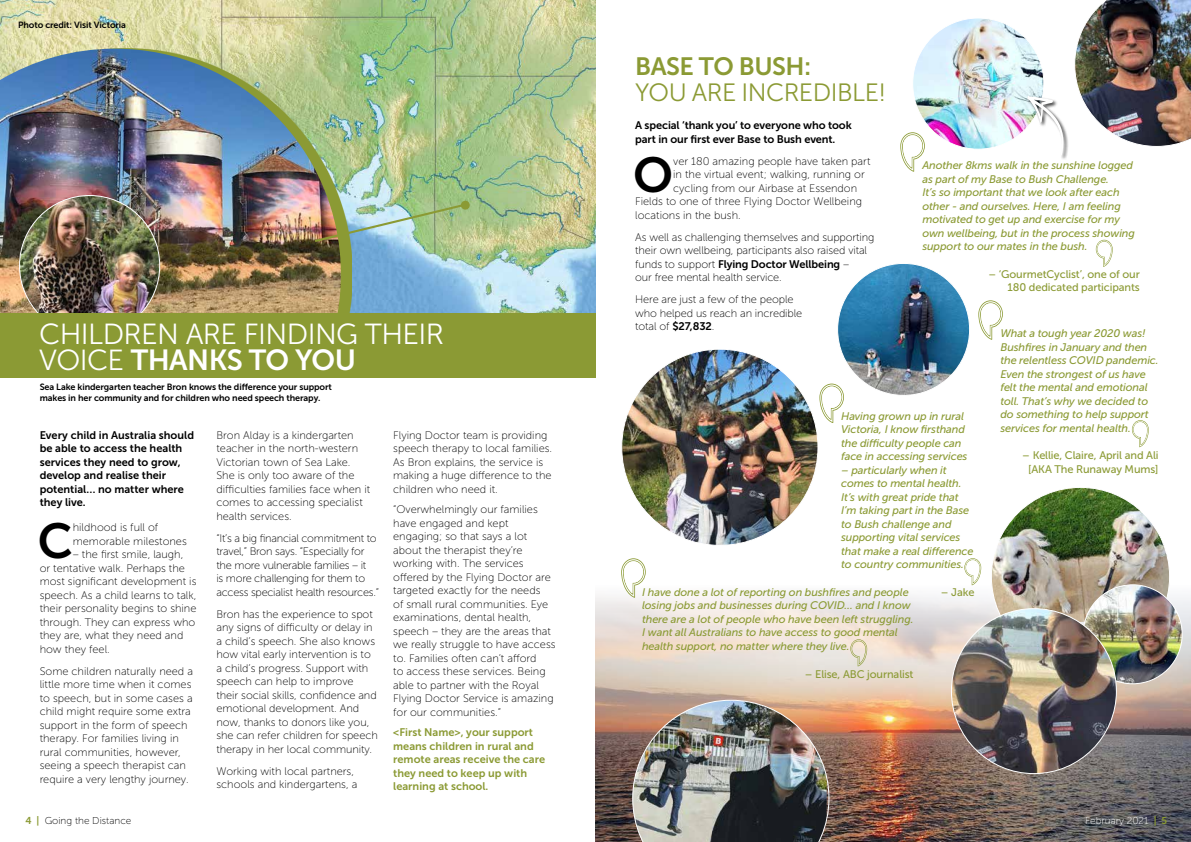
<style>
.page{position:relative;width:1191px;height:842px;background:#fff}
.page>*{position:absolute;margin:0;border:0;box-sizing:border-box;transform-origin:0 0}
.t1{font:49px "Museo Sans 700";color:#000}
.t2{font:29px "Museo Sans 300";letter-spacing:-.02em;color:#fff}
.t3{font:29px "Museo Sans 700";letter-spacing:-.02em;color:#fff}
.t4{font:25px "Museo Sans 300";letter-spacing:-.02em;color:#8b9a34}
.t5{font:25px "Museo Sans 700";letter-spacing:-.02em;color:#8b9a34}
.t6{font:11px/13.5px "Museo Sans 100";color:#000}
.t7{font:italic 11px/13.5px "Museo Sans 500";letter-spacing:-.01em;color:#8b9a34}
.t8{font:11px/13.5px "Museo Sans 700";color:#000}
.t9{font:11px/13.5px "Museo Sans 100";letter-spacing:-.025em;color:#000}
.t10{font:11px/13.5px "Museo Sans 500";letter-spacing:-.01em;color:#8b9a34;text-align:center}
.t11{font:11px/13.5px "Museo Sans 700";color:#8b9a34}
.t12{font:10px "Museo Sans 100";color:#000}
.t13{font:10px "Museo Sans 100";color:#fff}
.t14{font:9px/10.8px "Museo Sans 700";letter-spacing:-.01em;color:#000}
.s1{font-family:"Museo Sans 300"}
.s2{font-family:"Museo Sans 100"}
.s3{font-family:"Museo Sans 700"}
.s4{font-family:"Museo Sans 700";color:#8b9a34}
</style>
<div class="page">
<img style="left:595px;top:585px;width:596px;height:257px">
<img style="left:0;top:0;width:595px;height:313px">
<svg style="left:341px;top:49px;width:11px;height:264px;background:#9db779"></svg>
<img style="left:0;top:49px;width:341px;height:264px">
<img style="left:20px;top:195px;width:140px;height:141px;border-radius:70px">
<div style="left:461px;top:201px;width:9px;height:9px;background:#8b9a34;border-radius:50%"></div>
<img style="left:312px;top:203px;width:154px;height:41px">
<div style="left:0;top:313px;width:595px;height:65px;background:#8b9a34"></div>
<img style="left:622px;top:349px;width:196px;height:196px;border-radius:98px">
<img style="left:991px;top:489px;width:178px;height:133px">
<img style="left:632px;top:700px;width:197px;height:142px">
<img style="left:914px;top:20px;width:128px;height:129px">
<img style="left:1074px;top:0;width:117px;height:147px">
<svg style="left:964px;top:558px;width:17px;height:27px"></svg>
<svg style="left:819px;top:384px;width:25px;height:39px"></svg>
<div style="left:1026px;top:95px;width:42px;height:65px;background:#000;opacity:.75"></div>
<svg style="left:1027px;top:95px;width:38px;height:61px"></svg>
<svg style="left:621px;top:558px;width:24px;height:40px"></svg>
<svg style="left:850px;top:639px;width:17px;height:27px"></svg>
<img style="left:1083px;top:585px;width:99px;height:99px;border-radius:49px">
<img style="left:951px;top:609px;width:165px;height:165px;border-radius:82px">
<img style="left:837px;top:263px;width:132px;height:132px;border-radius:66px">
<svg style="left:978px;top:300px;width:24px;height:40px"></svg>
<svg style="left:1132px;top:420px;width:16px;height:27px"></svg>
<svg style="left:900px;top:132px;width:24px;height:40px"></svg>
<svg style="left:1095px;top:240px;width:17px;height:27px"></svg>
<p class="t14" style="left:18px;top:20px;width:110px">Photo credit: Visit Victoria</p>
<h2 class="t2" style="left:39px;top:318px;width:406px">CHILDREN ARE FINDING THEIR</h2>
<h2 class="t3" style="left:39px;top:343px;width:318px"><span class="s1">VOICE</span> THANKS TO YOU</h2>
<p class="t14" style="left:40px;top:382px;width:294px">Sea Lake kindergarten teacher Bron knows the difference your support makes in her community and for children who need speech therapy.</p>
<p class="t8" style="left:40px;top:428px;width:156px">Every child in Australia should be able to access the health services they need to grow, develop and realise their potential… no matter where they live.</p>
<h1 class="t1" style="left:38px;top:514px;width:37px">C</h1>
<p class="t6" style="left:73px;top:521px;width:115px">hildhood is full of memorable milestones</p>
<p class="t6" style="left:40px;top:548px;width:158px;text-indent:33px">– the first smile, laugh, or tentative walk. Perhaps the most significant development is speech. As a child learns to talk, their personality begins to shine through. They can express who they are, what they need and how they feel.</p>
<p class="t6" style="left:40px;top:664px;width:155px">Some children naturally need a little more time when it comes to speech, but in some cases a child might require some extra support in the form of speech therapy. For families living in rural communities, however, seeing a speech therapist can require a very lengthy journey.</p>
<p class="t6" style="left:216px;top:428px;width:155px">Bron Alday is a kindergarten teacher in the north-western<br>Victorian town of Sea Lake.<br>She is only too aware of the difficulties families face when it comes to accessing specialist health services.</p>
<p class="t9" style="left:216px;top:531px;width:164px">“It’s a big financial commitment to travel,” Bron says. “Especially for the more vulnerable families – it<br>is more challenging for them to access specialist health resources.”</p>
<p class="t6" style="left:216px;top:607px;width:163px">Bron has the experience to spot any signs of difficulty or delay in a child’s speech. She also knows how vital early intervention is to a child’s progress. Support with speech can help to improve their social skills, confidence and emotional development. And now, thanks to donors like you, she can refer children for speech therapy in her local community.</p>
<p class="t6" style="left:216px;top:764px;width:142px">Working with local partners, schools and kindergartens, a</p>
<p class="t6" style="left:393px;top:428px;width:160px">Flying Doctor team is providing speech therapy to local families.<br>As Bron explains, the service is making a huge difference to the children who need it.</p>
<p class="t6" style="left:393px;top:503px;width:164px">“Overwhelmingly our families have engaged and kept engaging; so that says a lot about the therapist they’re working with. The services offered by the Flying Doctor are targeted exactly for the needs<br>of small rural communities. Eye examinations, dental health, speech – they are the areas that we really struggle to have access to. Families often can’t afford<br>to access these services. Being able to partner with the Royal<br>Flying Doctor Service is amazing for our communities.”</p>
<p class="t11" style="left:393px;top:726px;width:153px">&lt;First Name&gt;, your support means children in rural and remote areas receive the care they need to keep up with learning at school.</p>
<h3 class="t5" style="left:635px;top:53px;width:178px">BASE TO BUSH:</h3>
<h3 class="t4" style="left:635px;top:79px;width:252px">YOU ARE INCREDIBLE!</h3>
<p class="t8" style="left:635px;top:119px;width:218px">A special ‘thank you’ to everyone who took part in our first ever Base to Bush event.</p>
<h1 class="t1" style="left:633px;top:147px;width:42px">O</h1>
<p class="t6" style="left:673px;top:154px;width:199px">ver 180 amazing people have taken part</p>
<p class="t7" style="left:922px;top:159px;width:214px">Another 8kms walk in the sunshine logged as part of my Base to Bush Challenge.<br>It’s so important that we look after each other - and ourselves. Here, I am feeling motivated to get up and exercise for my own wellbeing, but in the process showing support to our mates in the bush.</p>
<p class="t10" style="left:988px;top:267px;width:153px;text-align:right">– ‘GourmetCyclist’, one of our<br>180 dedicated participants</p>
<p class="t6" style="left:673px;top:168px;width:193px">in the virtual event; walking, running or</p>
<p class="t6" style="left:673px;top:181px;width:185px">cycling from our Airbase at Essendon</p>
<p class="t6" style="left:635px;top:195px;width:228px">Fields to one of three Flying Doctor Wellbeing</p>
<p class="t6" style="left:635px;top:208px;width:107px">locations in the bush.</p>
<p class="t6" style="left:635px;top:230px;width:241px">As well as challenging themselves and supporting their own wellbeing, participants also raised vital</p>
<p class="t8" style="left:635px;top:257px;width:215px"><span class="s2">funds to support</span> Flying Doctor Wellbeing <span class="s2">–</span></p>
<p class="t6" style="left:635px;top:266px;width:160px;line-height:22px">our free mental health service.<br>Here are just a few of the people</p>
<p class="t6" style="left:635px;top:306px;width:169px">who helped us reach an incredible total of <span class="s3">$27,832</span>.</p>
<p class="t7" style="left:1000px;top:327px;width:160px">What a tough year 2020 was!<br>Bushfires in January and then the relentless COVID pandemic.<br>Even the strongest of us have felt the mental and emotional toll. That’s why we decided to do something to help support services for mental health.</p>
<p class="t10" style="left:1022px;top:449px;width:138px">– Kellie, Claire, April and Ali [AKA The Runaway Mums]</p>
<p class="t7" style="left:841px;top:409px;width:128px">Having grown up in rural<br>Victoria, I know firsthand the difficulty people can face in accessing services</p>
<p class="t7" style="left:841px;top:463px;width:134px">– particularly when it comes to mental health.<br>It’s with great pride that<br>I’m taking part in the Base to Bush challenge and supporting vital services that make a real difference to country communities.</p>
<p class="t7" style="left:642px;top:585px;width:268px">I have done a lot of reporting on bushfires and people</p>
<p class="t10" style="left:941px;top:586px;width:35px">– Jake</p>
<p class="t7" style="left:642px;top:599px;width:273px">losing jobs and businesses during COVID… and I know there are a lot of people who have been left struggling.<br>I want all Australians to have access to good mental health support, no matter where they live.</p>
<p class="t10" style="left:805px;top:667px;width:110px">– Elise, ABC journalist</p>
<p class="t12" style="left:26px;top:815px;width:107px"><span class="s4">4 |</span> Going the Distance</p>
<p class="t13" style="left:1085px;top:815px;width:84px">February 2021 <span class="s4">| 5</span></p>
</div>
